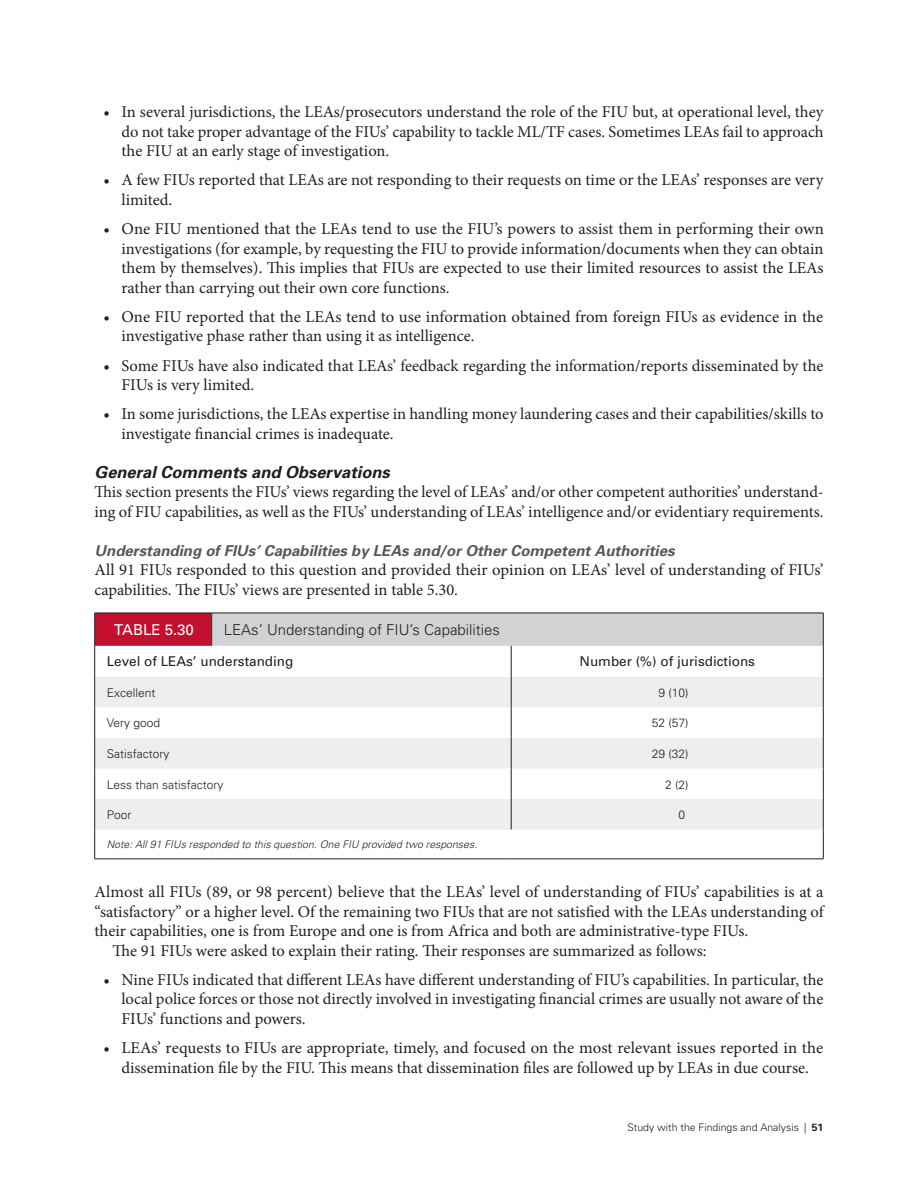
<style>
.page{position:relative;width:918px;height:1188px;background:#fff}
.page>*{position:absolute;margin:0;border:0;box-sizing:border-box;transform-origin:0 0}
.t1{font:16.5px/19.5px "Minion Pro";color:#231f20}
.t2{font:italic 700 16.5px "Univers";color:#231f20}
.t3{font:italic 700 15px "Univers";color:#57585a}
.t4{font:300 15px "Univers";color:#231f20}
.t5{font:15px "Univers";color:#fff}
.t6{font:13.5px "Univers";color:#231f20}
.t7{font:300 12px "Univers";color:#231f20}
.t8{font:italic 300 10.5px "Univers";color:#231f20}
.t9{font:300 10.5px "Univers";color:#231f20}
.s1{font-weight:700}
</style>
<div class="page">
<div style="left:95px;top:613px;width:117px;height:33px;background:#c3102f"></div>
<div style="left:212px;top:613px;width:611px;height:33px;background:#d1d2d4"></div>
<svg style="left:95px;top:677px;width:728px;height:153px;fill:#eeeeef"></svg>
<hr style="left:94px;top:613px;width:118px;height:1px;background:#231f20">
<hr style="left:94px;top:613px;width:1px;height:33px;background:#231f20">
<hr style="left:212px;top:613px;width:299px;height:1px;background:#231f20">
<hr style="left:211px;top:613px;width:1px;height:33px;background:#231f20">
<hr style="left:511px;top:613px;width:312px;height:1px;background:#231f20">
<hr style="left:823px;top:613px;width:1px;height:33px;background:#231f20">
<hr style="left:94px;top:646px;width:1px;height:31px;background:#231f20">
<hr style="left:511px;top:646px;width:1px;height:31px;background:#231f20">
<hr style="left:823px;top:646px;width:1px;height:31px;background:#231f20">
<hr style="left:94px;top:677px;width:1px;height:30px;background:#231f20">
<hr style="left:511px;top:677px;width:1px;height:30px;background:#231f20">
<hr style="left:823px;top:677px;width:1px;height:30px;background:#231f20">
<hr style="left:94px;top:707px;width:1px;height:31px;background:#231f20">
<hr style="left:511px;top:707px;width:1px;height:31px;background:#231f20">
<hr style="left:823px;top:707px;width:1px;height:31px;background:#231f20">
<hr style="left:94px;top:738px;width:1px;height:30px;background:#231f20">
<hr style="left:511px;top:738px;width:1px;height:30px;background:#231f20">
<hr style="left:823px;top:738px;width:1px;height:30px;background:#231f20">
<hr style="left:94px;top:768px;width:1px;height:31px;background:#231f20">
<hr style="left:511px;top:768px;width:1px;height:31px;background:#231f20">
<hr style="left:823px;top:768px;width:1px;height:31px;background:#231f20">
<hr style="left:94px;top:799px;width:1px;height:31px;background:#231f20">
<hr style="left:511px;top:799px;width:1px;height:31px;background:#231f20">
<hr style="left:823px;top:799px;width:1px;height:31px;background:#231f20">
<svg style="left:94px;top:830px;width:1px;height:29px"></svg>
<svg style="left:823px;top:830px;width:1px;height:29px"></svg>
<hr style="left:94px;top:859px;width:118px;height:1px;background:#231f20">
<hr style="left:212px;top:859px;width:299px;height:1px;background:#231f20">
<hr style="left:511px;top:859px;width:312px;height:1px;background:#231f20">
<p class="t1" style="left:122px;top:102px;width:704px;text-align:justify;text-indent:-18px">• In several jurisdictions, the LEAs/prosecutors understand the role of the FIU but, at operational level, they do not take proper advantage of the FIUs’ capability to tackle ML/TF cases. Sometimes LEAs fail to approach the FIU at an early stage of investigation.</p>
<p class="t1" style="left:122px;top:170px;width:703px;text-indent:-18px">• A few FIUs reported that LEAs are not responding to their requests on time or the LEAs’ responses are very limited.</p>
<p class="t1" style="left:122px;top:219px;width:704px;text-align:justify;text-indent:-18px">• One FIU mentioned that the LEAs tend to use the FIU’s powers to assist them in performing their own investigations (for example, by requesting the FIU to provide information/documents when they can obtain them by themselves). This implies that FIUs are expected to use their limited resources to assist the LEAs rather than carrying out their own core functions.</p>
<p class="t1" style="left:122px;top:307px;width:703px;text-indent:-18px">• One FIU reported that the LEAs tend to use information obtained from foreign FIUs as evidence in the investigative phase rather than using it as intelligence.</p>
<p class="t1" style="left:122px;top:356px;width:704px;text-indent:-18px">• Some FIUs have also indicated that LEAs’ feedb ack regarding the information/reports disseminated by the<br>FIUs is very limited.</p>
<p class="t1" style="left:122px;top:404px;width:704px;text-indent:-18px">• In some jurisdictions, the LEAs expertise in handling money laundering cases and their capabilities/skills to investigate financial crimes is inadequate.</p>
<p class="t2" style="left:95px;top:462px;width:297px">General Comments and Observations</p>
<p class="t1" style="left:94px;top:482px;width:731px">This section presents the FIUs’ views regarding the level of LEAs’ and/or other competent authorities’ understand&shy;ing of FIU capabilities, as well as the FIUs’ understanding of LEAs’ intelligence and/or evidentiary requirements.</p>
<p class="t3" style="left:94px;top:541px;width:582px">Understanding of FIUs’ Capabilities by LEAs and/or Other Competent Authorities</p>
<p class="t1" style="left:94px;top:560px;width:731px">All 91 FIUs responded to this question and provided their opinion on LEAs’ level of understanding of FIUs’ capabilities. The FIUs’ views are presented in table 5.30.</p>
<p class="t5" style="left:114px;top:621px;width:81px">TABLE 5.30</p>
<p class="t4" style="left:224px;top:621px;width:278px">LEAs’ Understanding of FIU’s Capabilities</p>
<p class="t6" style="left:107px;top:654px;width:188px">Level of LEAs’ understanding</p>
<p class="t6" style="left:580px;top:654px;width:177px">Number (%) of jurisdictions</p>
<p class="t7" style="left:107px;top:685px;width:50px">Excellent</p>
<p class="t7" style="left:659px;top:685px;width:32px">9 (10)</p>
<p class="t7" style="left:107px;top:716px;width:55px">Very good</p>
<p class="t7" style="left:652px;top:716px;width:38px">52 (57)</p>
<p class="t7" style="left:107px;top:747px;width:64px">Satisfactory</p>
<p class="t7" style="left:652px;top:747px;width:38px">29 (32)</p>
<p class="t7" style="left:107px;top:777px;width:118px">Less than satisfactory</p>
<p class="t7" style="left:665px;top:777px;width:25px">2 (2)</p>
<p class="t7" style="left:107px;top:808px;width:26px">Poor</p>
<p class="t7" style="left:679px;top:808px;width:8px">0</p>
<p class="t8" style="left:107px;top:838px;width:372px">Note: All 91 FIUs responded to this question. One FIU provided two responses.</p>
<p class="t1" style="left:94px;top:882px;width:728px">Almost all FIUs (89, or 98 percent) b elieve that the LEAs’ level of understanding of FIUs’ capabilities is at a</p>
<p class="t1" style="left:94px;top:902px;width:731px">“satisfactory” or a higher level. Of the remaining two FIUs that are not satisfied with the LEAs understanding of</p>
<p class="t1" style="left:94px;top:921px;width:655px">their capabilities, one is from Europe and one is from Africa and b oth are administrative-type FIUs.</p>
<p class="t1" style="left:113px;top:941px;width:595px">The 91 FIUs were asked to explain their rating. Their responses are summarized as follows:</p>
<p class="t1" style="left:122px;top:970px;width:704px;text-align:justify;text-indent:-18px">• Nine FIUs indicated that different LEAs have different understanding of FIU’s capabilities. In particular, the local police forces or those not directly involved in investigating financial crimes are usually not aware of the FIUs’ functions and powers.</p>
<p class="t1" style="left:103px;top:1038px;width:721px;text-align:center">• LEAs’ requests to FIUs are appropriate, timely, and focused on the most relevant issues reported in the dissemination file by the FIU. This means that dissemination files are followed up by LEAs in due course.</p>
<p class="t9" style="left:627px;top:1121px;width:198px">Study with the Findings and Analysis | <span class="s1">51</span></p>
</div>
